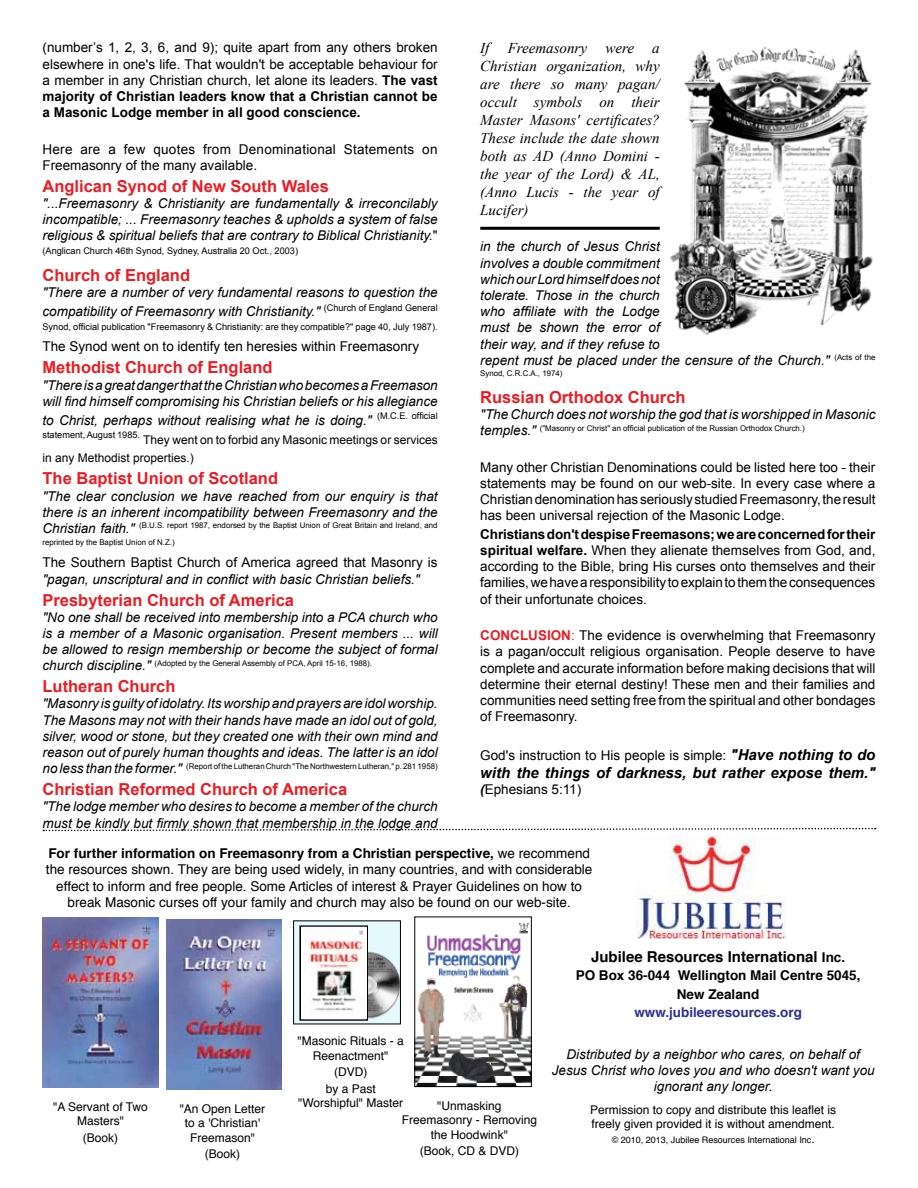
<style>
.page{position:relative;width:918px;height:1188px;background:#fff}
.page>*{position:absolute;margin:0;border:0;box-sizing:border-box;transform-origin:0 0}
.t1{font:700 16.5px "Arial";color:#ed1c24}
.t2{font:italic 15px/18px "Times New Roman";color:#000;text-align:justify}
.t3{font:italic 700 15px "Arial";color:#000}
.t4{font:700 15px "Helvetica";color:#000}
.t5{font:italic 13.5px/16.2px "Arial";color:#000}
.t6{font:13.5px/16.2px "Arial";color:#000;text-align:justify}
.t7{font:13.5px/16.2px "Helvetica";color:#000;text-align:center}
.t8{font:13.5px/16.2px "Arial";letter-spacing:.02em;color:#000}
.t9{font:700 13.5px/18.3px "Helvetica";color:#000;text-align:center}
.t10{font:700 13.5px "Helvetica";color:#2e3192}
.t11{font:12px/14.4px "Helvetica";color:#000;text-align:center}
.t12{font:12px/18.9px "Arial";color:#000}
.t13{font:9.15px "Arial";color:#000}
.t14{font:9px "Helvetica";color:#000}
.t15{font:7.8px/16.2px "Arial";color:#000}
.s1{font-weight:700}
.s2{font-style:normal}
.s3{font-style:italic;font-size:13.5px}
.s4{font-weight:700;color:#ed1c24}
.s5{color:#ed1c24}
.s6{font-weight:700;font-style:italic;font-size:15px}
.s7{font-weight:700;font-style:italic}
.s8{font-size:13.5px}
.s9{font-size:12px}
</style>
<div class="page">
<img style="left:295px;top:923px;width:104px;height:99px">
<div style="left:293px;top:921px;width:108px;height:103px;border:1px solid #000"></div>
<img style="left:302px;top:927px;width:64px;height:92px">
<img style="left:417px;top:922px;width:113px;height:163px">
<div style="left:415px;top:917px;width:117px;height:170px;border:1px solid #000"></div>
<img style="left:43px;top:918px;width:115px;height:170px">
<img style="left:166px;top:920px;width:116px;height:170px">
<img style="left:636px;top:835px;width:149px;height:104px">
<svg style="left:43px;top:827px;width:833px;height:5px"></svg>
<img style="left:670px;top:47px;width:203px;height:288px">
<hr style="left:480px;top:227px;width:180px;height:3px;background:#000">
<p class="t6" style="left:43px;top:40px;width:397px">(number’s 1, 2, 3, 6, and 9); quite apart from any others broken elsewhere in one's life. That wouldn't be acceptable behaviour for a member in any Christian church, let alone its leaders. <span class="s1">The vast majority of Christian leaders know that a Christian cannot be a Masonic Lodge member in all good conscience.</span></p>
<p class="t8" style="left:43px;top:141px;width:397px">Here are a few quotes from Denominational Statements on<br>Freemasonry of the many available.</p>
<p class="t1" style="left:43px;top:175px;width:288px">Anglican Synod of New South Wales</p>
<p class="t5" style="left:43px;top:195px;width:397px;text-align:justify">"...Freemasonry &amp; Christianity are fundamentally &amp; irreconcilably incompatible; ... Freemasonry teaches &amp; upholds a system of false religious &amp; spiritual beliefs that are contrary to Biblical Christianity.<span class="s2">"</span></p>
<p class="t13" style="left:43px;top:245px;width:257px">(Anglican Church 46th Synod, Sydney, Australia 20 Oct., 2003)</p>
<p class="t1" style="left:43px;top:264px;width:149px">Church of England</p>
<p class="t5" style="left:43px;top:283px;width:397px;line-height:18.9px">"There are a number of very fundamental reasons to question the compatibility of Freemasonry with Christianity." <sup>(Church</sup> <sup>of</sup> <sup>England</sup> <sup>General</sup></p>
<p class="t13" style="left:43px;top:321px;width:397px">Synod, official publication "Freemasonry &amp; Christianity: are they compatible?" page 40, July 1987).</p>
<p class="t6" style="left:43px;top:339px;width:378px">The Synod went on to identify ten heresies within Freemasonry</p>
<p class="t1" style="left:43px;top:357px;width:232px">Methodist Church of England</p>
<p class="t5" style="left:43px;top:377px;width:397px">"There is a great danger that the Christian who becomes a Freemason will find himself compromising his Christian beliefs or his allegiance</p>
<p class="t5" style="left:43px;top:412px;width:397px">to Christ, perhaps without realising what he is doing." <sup>(M.C.E.</sup> <sup>official</sup></p>
<p class="t12" style="left:43px;top:430px;width:397px"><sup>statement,</sup> <sup>August</sup> <sup>1985.</sup> They went on to forbid any Masonic meetings or services in any Methodist properties.)</p>
<p class="t1" style="left:43px;top:468px;width:237px">The Baptist Union of Scotland</p>
<p class="t5" style="left:43px;top:488px;width:397px">"The clear conclusion we have reached from our enquiry is that there is an inherent incompatibility between Freemasonry and the</p>
<p class="t15" style="left:43px;top:518px;width:397px"><span class="s3">Christian faith."</span> (B.U.S. report 1987, endorsed by the Baptist Union of Great Britain and Ireland, and reprinted by the Baptist Union of N.Z.)</p>
<p class="t6" style="left:43px;top:555px;width:397px">The Southern Baptist Church of America agreed that Masonry is</p>
<p class="t5" style="left:43px;top:571px;width:379px">"pagan, unscriptural and in conflict with basic Christian beliefs."</p>
<p class="t1" style="left:43px;top:589px;width:253px">Presbyterian Church of America</p>
<p class="t5" style="left:43px;top:609px;width:397px;text-align:justify">"No one shall be received into membership into a PCA church who is a member of a Masonic organisation. Present members ... will be allowed to resign membership or become the subject of formal</p>
<p class="t15" style="left:43px;top:655px;width:331px"><span class="s3">church discipline."</span> (Adopted by the General Assembly of PCA, April 15-16, 1988).</p>
<p class="t1" style="left:43px;top:675px;width:134px">Lutheran Church</p>
<p class="t5" style="left:43px;top:696px;width:397px;text-align:justify">"Masonry is guilty of idolatry. Its worship and prayers are idol worship.<br>The Masons may not with their hands have made an idol out of gold, silver, wood or stone, but they created one with their own mind and reason out of purely human thoughts and ideas. The latter is an idol</p>
<p class="t15" style="left:43px;top:758px;width:397px"><span class="s3">no less than the former."</span> (Report of the Lutheran Church "The Northwestern Lutheran," p. 281 1958)</p>
<p class="t1" style="left:43px;top:778px;width:306px">Christian Reformed Church of America</p>
<p class="t5" style="left:43px;top:799px;width:397px">"The lodge member who desires to become a member of the church must be kindly but firmly shown that membership in the lodge and</p>
<p class="t2" style="left:480px;top:39px;width:181px">If Freemasonry were a Christian organization, why are there so many pagan/ occult symbols on their Master Masons' certificates?<br>These include the date shown both as AD (Anno Domini - the year of the Lord) &amp; AL, (Anno Lucis - the year of Lucifer)</p>
<p class="t5" style="left:480px;top:239px;width:397px">in the church of Jesus Christ<br>involves a double commitment<br>which our Lord himself does not<br>tolerate. Those in the church<br>who affiliate with the Lodge<br>must be shown the error of<br>their way, and if they refuse to<br>repent must be placed under the censure of the Church." <sup>(Acts</sup> <sup>of</sup> <sup>the</sup></p>
<p class="t15" style="left:480px;top:366px;width:84px">Synod, C.R.C.A., 1974)</p>
<p class="t1" style="left:480px;top:386px;width:207px">Russian Orthodox Church</p>
<p class="t5" style="left:480px;top:406px;width:397px">"The Church does not worship the god that is worshipped in Masonic</p>
<p class="t15" style="left:480px;top:420px;width:326px"><span class="s3">temples."</span> ("Masonry or Christ" an official publication of the Russian Orthodox Church.)</p>
<p class="t6" style="left:480px;top:459px;width:397px">Many other Christian Denominations could be listed here too - their statements may be found on our web-site. In every case where a Christian denomination has seriously studied Freemasonry, the result has been universal rejection of the Masonic Lodge.</p>
<p class="t6" style="left:480px;top:526px;width:397px"><span class="s1">Christians don't despise Freemasons; we are concerned for their spiritual welfare.</span> When they alienate themselves from God, and, according to the Bible, bring His curses onto themselves and their families, we have a responsibility to explain to them the consequences of their unfortunate choices.</p>
<p class="t6" style="left:480px;top:627px;width:397px"><span class="s4">CONCLUSION</span><span class="s5">:</span> The evidence is overwhelming that Freemasonry is a pagan/occult religious organisation. People deserve to have complete and accurate information before making decisions that will determine their eternal destiny! These men and their families and communities need setting free from the spiritual and other bondages of Freemasonry.</p>
<p class="t6" style="left:480px;top:747px;width:397px">God's instruction to His people is simple: <span class="s6">"Have nothing to do</span></p>
<p class="t3" style="left:480px;top:762px;width:397px">with the things of darkness, but rather expose them."</p>
<p class="t6" style="left:480px;top:781px;width:103px"><span class="s7">(</span>Ephesians 5:11)</p>
<p class="t7" style="left:46px;top:846px;width:548px"><span class="s1">For further information on Freemasonry from a Christian perspective,</span> we recommend the resources shown. They are being used widely, in many countries, and with considerable effect to inform and free people. Some Articles of interest &amp; Prayer Guidelines on how to break Masonic curses off your family and church may also be found on our web-site.</p>
<p class="t11" style="left:53px;top:1100px;width:96px">"A Servant of Two<br>Masters"</p>
<p class="t11" style="left:83px;top:1131px;width:37px">(Book)</p>
<p class="t11" style="left:180px;top:1102px;width:87px">"An Open Letter to a 'Christian'<br>Freemason"</p>
<p class="t11" style="left:205px;top:1147px;width:37px">(Book)</p>
<p class="t11" style="left:298px;top:1034px;width:108px">"Masonic Rituals - a<br>Reenactment"</p>
<p class="t11" style="left:326px;top:1064px;width:52px;line-height:16.5px">(DVD)<br>by a Past</p>
<p class="t11" style="left:298px;top:1096px;width:106px">"Worshipful" Master</p>
<p class="t11" style="left:402px;top:1099px;width:137px">"Unmasking<br>Freemasonry - Removing the Hoodwink"</p>
<p class="t11" style="left:420px;top:1144px;width:101px">(Book, CD &amp; DVD)</p>
<p class="t4" style="left:591px;top:945px;width:256px">Jubilee Resources International <span class="s8">Inc.</span></p>
<p class="t9" style="left:576px;top:967px;width:286px">PO Box 36-044 Wellington Mail Centre 5045,<br>New Zealand</p>
<p class="t10" style="left:634px;top:1001px;width:169px">www.jubileeresources.org</p>
<p class="t5" style="left:552px;top:1046px;width:324px;text-align:center">Distributed by a neighbor who cares, on behalf of<br>Jesus Christ who loves you and who doesn't want you ignorant any longer.</p>
<p class="t11" style="left:590px;top:1103px;width:248px;text-align:left">Permission to copy and distribute this leaflet is freely given provided it is without amendment.</p>
<p class="t14" style="left:612px;top:1133px;width:205px">© 2010, 2013, Jubilee Resources International Inc<span class="s9">.</span></p>
</div>
